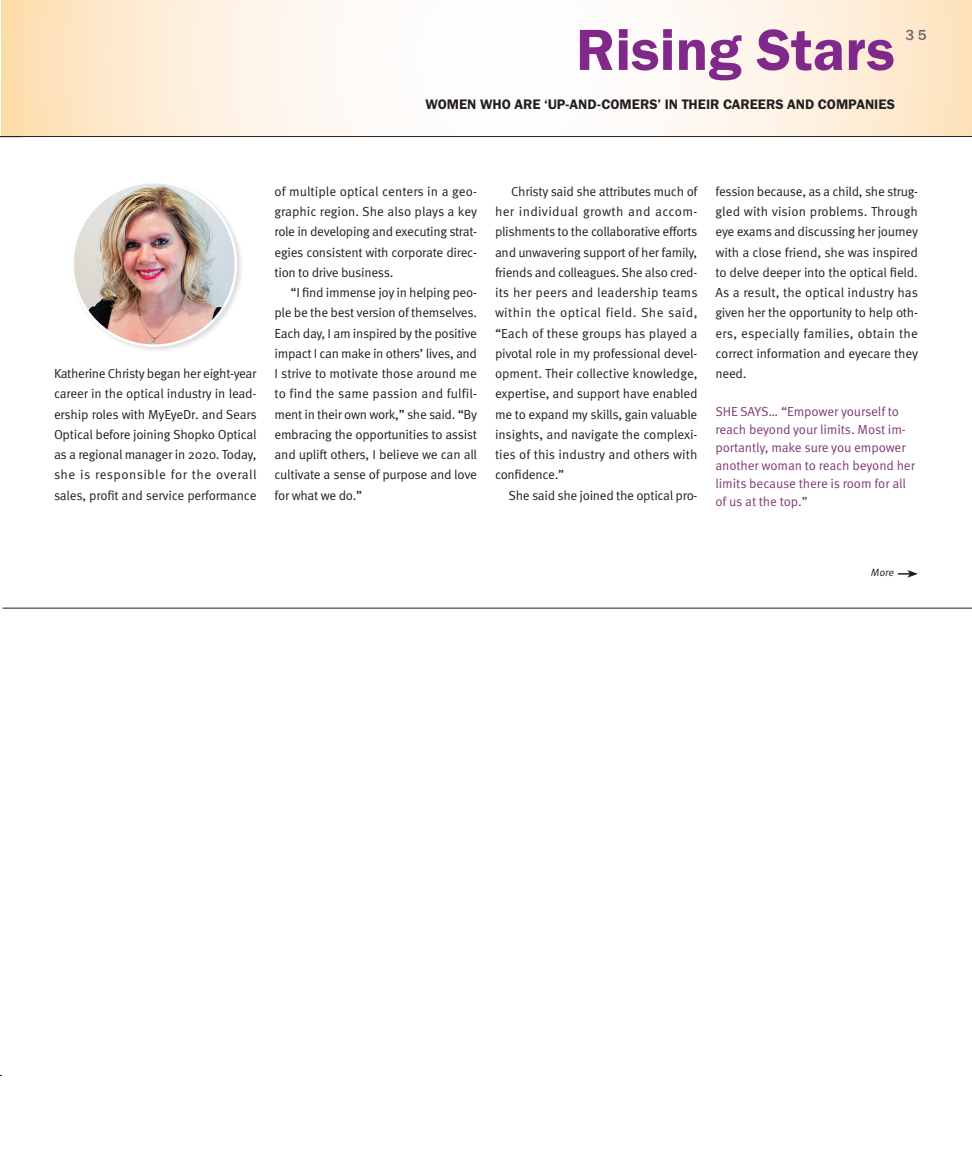
<style>
.page{position:relative;width:972px;height:1175px;background:#fff}
.page>*{position:absolute;margin:0;border:0;box-sizing:border-box;transform-origin:0 0}
.t1{font:60px "Franklin Gothic URW Dem";color:#81298b}
.CATEGORY{font:500 15px "Franklin Gothic";color:#6c6d70}
.Captions{font:14.25px "Franklin Gothic URW Dem";color:#231f20}
.Copy_No_Indent{font:13.2px/20.2px "Meta Pro Norm";letter-spacing:-.02em;color:#231f20;text-align:justify}
.t2{font:13.2px/18px "Meta Pro Norm";letter-spacing:-.01em;color:#803b70}
.t3{font:italic 10.5px "Meta Pro Norm";color:#231f20}
</style>
<div class="page">
<hr style="left:0;top:1075px;width:918px;height:1px;background:#231f20">
<svg style="left:2px;top:0;width:970px;height:136px"></svg>
<div style="left:3px;top:608px;width:969px;height:566px;background:#fff"></div>
<hr style="left:3px;top:608px;width:969px;height:1px;background:#231f20">
<hr style="left:0;top:136px;width:972px;height:1px;background:#231f20">
<svg style="left:898px;top:570px;width:20px;height:7px"></svg>
<div style="left:70px;top:180px;width:174px;height:174px;background:#231f20;opacity:.15"></div>
<img style="left:72px;top:182px;width:164px;height:164px;border-radius:82px">
<p class="t1" style="left:576px;top:13px;width:321px">Rising Stars</p>
<p class="Captions" style="left:426px;top:96px;width:471px">WOMEN WHO ARE ‘UP-AND-COMERS’ IN THEIR CAREERS AND COMPANIES</p>
<p class="CATEGORY" style="left:905px;top:26px;width:23px">35</p>
<p class="Copy_No_Indent" style="left:54px;top:362px;width:204px">Katherine Christy began her eight-year career in the optical industry in lead&shy;ership roles with MyEyeDr. and Sears Optical before joining Shopko Optical as a regional manager in 2020. Today, she is responsible for the overall sales, profit and service performance</p>
<p class="Copy_No_Indent" style="left:274px;top:180px;width:204px">of multiple optical centers in a geo&shy;graphic region. She also plays a key role in developing and executing strat&shy;egies consistent with corporate direc&shy;tion to drive business.</p>
<p class="Copy_No_Indent" style="left:274px;top:281px;width:204px;text-indent:16px">“I find immense joy in helping peo&shy;ple be the best version of themselves.<br>Each day, I am inspired by the positive impact I can make in others’ lives, and I strive to motivate those around me to find the same passion and fulfil&shy;ment in their own work,” she said. “By embracing the opportunities to assist and uplift others, I believe we can all cultivate a sense of purpose and love for what we do.”</p>
<p class="Copy_No_Indent" style="left:495px;top:180px;width:204px;text-indent:16px">Christy said she attributes much of her individual growth and accom&shy;plishments to the collaborative efforts and unwavering support of her family, friends and colleagues. She also cred&shy;its her peers and leadership teams within the optical field. She said, “Each of these groups has played a pivotal role in my professional devel&shy;opment. Their collective knowledge, expertise, and support have enabled me to expand my skills, gain valuable insights, and navigate the complexi&shy;ties of this industry and others with confidence.”</p>
<p class="Copy_No_Indent" style="left:508px;top:484px;width:191px">She said she joined the optical pro-</p>
<p class="Copy_No_Indent" style="left:716px;top:180px;width:204px">fession because, as a child, she strug&shy;gled with vision problems. Through eye exams and discussing her journey with a close friend, she was inspired to delve deeper into the optical field.<br>As a result, the optical industry has given her the opportunity to help oth&shy;ers, especially families, obtain the correct information and eyecare they need.</p>
<p class="t2" style="left:716px;top:402px;width:201px">SHE SAYS… “Empower yourself to reach beyond your limits. Most im&shy;portantly, make sure you empower another woman to reach beyond her limits because there is room for all of us at the top.”</p>
<p class="t3" style="left:871px;top:564px;width:27px">More</p>
</div>
